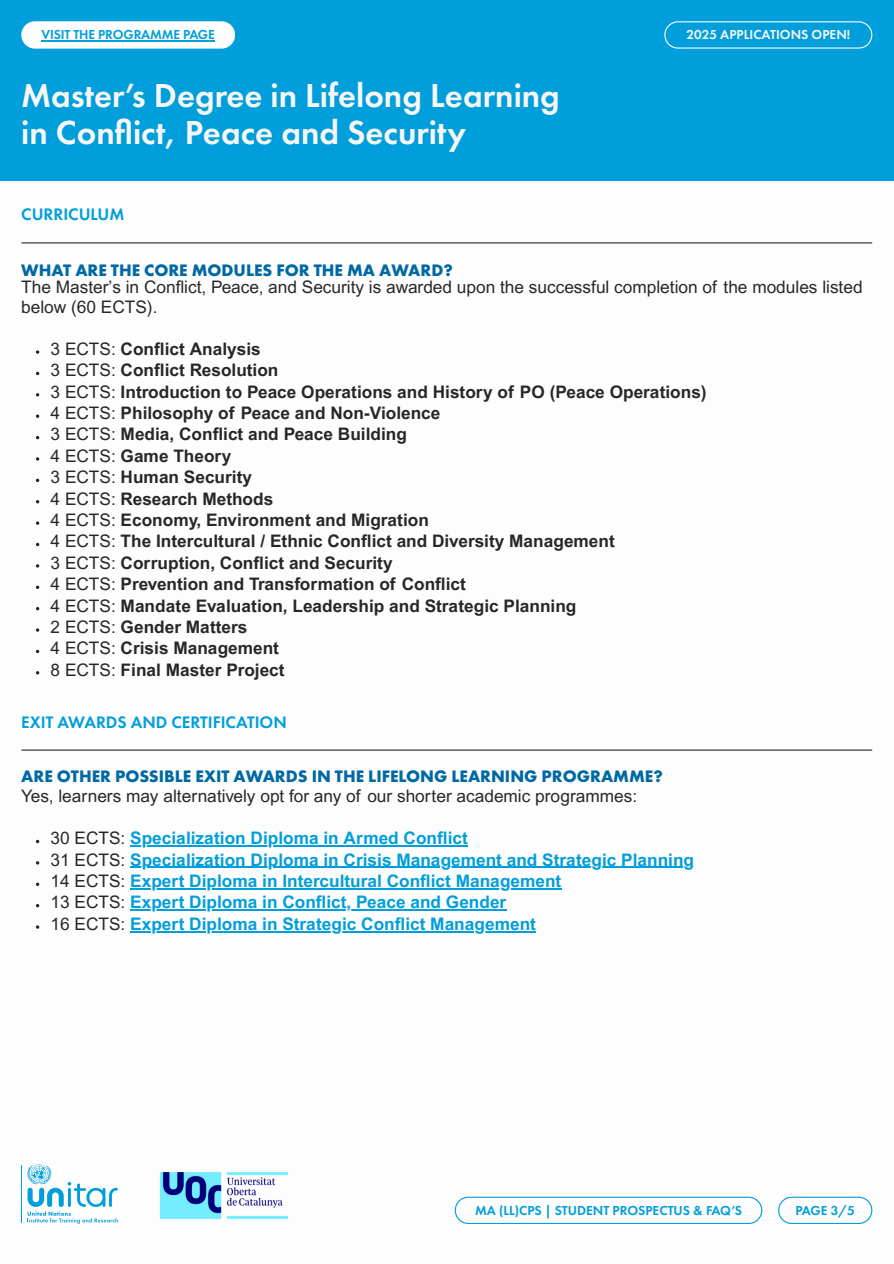
<style>
.page{position:relative;width:894px;height:1264px;background:#fff}
.page>*{position:absolute;margin:0;border:0;box-sizing:border-box;transform-origin:0 0}
.t1{font:600 34.5px/37.2px "Futura PT";color:#f6f6f6}
.t2{font:700 17.25px "Arial MT Pro";color:#272727}
.t3{font:17.25px/16.8px "Arial MT Pro";color:#272727}
.t4{font:700 17.25px "Arial MT Pro";color:#009edb}
.t5{font:600 17.25px "Futura PT";color:#009edb}
.t6{font:600 13.5px "Futura PT";letter-spacing:-.01em;color:#009edb}
.t7{font:600 13.5px "Futura PT";color:#f6f6f6}
.s1{font-family:"Futura PT";font-weight:700;color:#0069a4}
.s2{font-weight:400}
.s3{font-weight:400;color:#272727}
</style>
<div class="page">
<div style="left:0;top:0;width:893px;height:1263px;background:#009edb"></div>
<div style="left:0;top:181px;width:893px;height:1082px;background:#fdfdfd"></div>
<svg style="left:27px;top:1164px;width:91px;height:59px"></svg>
<hr style="left:21px;top:1165px;width:1px;height:57px;background:#009edb">
<img style="left:159px;top:1172px;width:130px;height:46px">
<hr style="left:22px;top:242px;width:849px;height:1px;background:#272727">
<svg style="left:36px;top:350px;width:3px;height:4px"></svg>
<svg style="left:36px;top:414px;width:3px;height:4px"></svg>
<svg style="left:36px;top:478px;width:3px;height:4px"></svg>
<svg style="left:36px;top:521px;width:3px;height:4px"></svg>
<svg style="left:36px;top:585px;width:3px;height:4px"></svg>
<hr style="left:22px;top:749px;width:849px;height:1px;background:#272727">
<hr style="left:130px;top:845px;width:338px;height:1px;background:#009edb">
<hr style="left:130px;top:866px;width:564px;height:2px;background:#009edb">
<svg style="left:36px;top:882px;width:3px;height:4px"></svg>
<hr style="left:130px;top:888px;width:431px;height:1px;background:#009edb">
<hr style="left:130px;top:909px;width:376px;height:1px;background:#009edb">
<hr style="left:130px;top:931px;width:406px;height:1px;background:#009edb">
<svg style="left:778px;top:1196px;width:94px;height:27px"></svg>
<svg style="left:454px;top:1196px;width:307px;height:27px"></svg>
<svg style="left:664px;top:21px;width:208px;height:27px"></svg>
<div style="left:21px;top:21px;width:214px;height:28px;background:#fdfdfd;border-radius:14px"></div>
<hr style="left:42px;top:40px;width:172px;height:2px;background:#009edb">
<p class="t6" style="left:42px;top:26px;width:175px">VISIT THE PROGRAMME PAGE</p>
<p class="t7" style="left:686px;top:26px;width:165px">2025 APPLICATIONS OPEN!</p>
<h1 class="t1" style="left:21px;top:77px;width:540px">Master’s Degree in Lifelong Learning in Conflict, Peace and Security</h1>
<p class="t5" style="left:21px;top:203px;width:105px">CURRICULUM</p>
<p class="t3" style="left:21px;top:264px;width:842px"><span class="s1">WHAT ARE THE CORE MODULES FOR THE MA AWARD?<br></span>The Master’s in Confl ict, Peace, and Security is awarded upon the successful completion of the modules listed</p>
<h1 class="t3" style="left:21px;top:301px;width:138px">below (60 ECTS).</h1>
<h1 class="t2" style="left:51px;top:342px;width:212px"><span class="s2">3 ECTS:</span> Confl ict Analysis</h1>
<p class="t2" style="left:51px;top:364px;width:229px"><span class="s2">3 ECTS:</span> Confl ict Resolution</p>
<p class="t2" style="left:51px;top:385px;width:657px"><span class="s2">3 ECTS:</span> Introduction to Peace Operations and History of PO (Peace Operations)</p>
<p class="t2" style="left:51px;top:406px;width:391px"><span class="s2">4 ECTS:</span> Philosophy of Peace and Non-Violence</p>
<p class="t2" style="left:51px;top:428px;width:358px"><span class="s2">3 ECTS:</span> Media, Confl ict and Peace Building</p>
<p class="t2" style="left:51px;top:449px;width:182px"><span class="s2">4 ECTS:</span> Game Theory</p>
<p class="t2" style="left:51px;top:470px;width:203px"><span class="s2">3 ECTS:</span> Human Security</p>
<p class="t2" style="left:51px;top:492px;width:224px"><span class="s2">4 ECTS:</span> Research Methods</p>
<p class="t2" style="left:51px;top:513px;width:380px"><span class="s2">4 ECTS:</span> Economy, Environment and Migration</p>
<p class="t2" style="left:51px;top:535px;width:565px"><span class="s2">4 ECTS:</span> The Intercultural / Ethnic Confl ict and Diversity Management</p>
<p class="t2" style="left:51px;top:556px;width:343px"><span class="s2">3 ECTS:</span> Corruption, Confl ict and Security</p>
<p class="t2" style="left:51px;top:577px;width:416px"><span class="s2">4 ECTS:</span> Prevention and Transformation of Confl ict</p>
<p class="t2" style="left:51px;top:599px;width:527px"><span class="s2">4 ECTS:</span> Mandate Evaluation, Leadership and Strategic Planning</p>
<h2 class="t2" style="left:51px;top:620px;width:198px"><span class="s2">2 ECTS:</span> Gender Matters</h2>
<h3 class="t2" style="left:51px;top:641px;width:230px"><span class="s2">4 ECTS:</span> Crisis Management</h3>
<p class="t2" style="left:51px;top:663px;width:235px"><span class="s2">8 ECTS:</span> Final Master Project</p>
<p class="t5" style="left:21px;top:710px;width:267px">EXIT AWARDS AND CERTIFICATION</p>
<p class="t3" style="left:21px;top:769px;width:642px;line-height:19.2px"><span class="s1">ARE OTHER POSSIBLE EXIT AWARDS IN THE LIFELONG LEARNING PROGRAMME?<br></span>Yes, learners may alternatively opt for any of our shorter academic programmes:</p>
<p class="t4" style="left:51px;top:831px;width:418px"><span class="s3">30 ECTS:</span> Specialization Diploma in Armed Confl ict</p>
<p class="t4" style="left:51px;top:853px;width:644px"><span class="s3">31 ECTS:</span> Specialization Diploma in Crisis Management and Strategic Planning</p>
<p class="t4" style="left:51px;top:874px;width:512px"><span class="s3">14 ECTS:</span> Expert Diploma in Intercultural Confl ict Management</p>
<p class="t4" style="left:51px;top:896px;width:457px"><span class="s3">13 ECTS:</span> Expert Diploma in Confl ict, Peace and Gender</p>
<p class="t4" style="left:51px;top:917px;width:486px"><span class="s3">16 ECTS:</span> Expert Diploma in Strategic Confl ict Management</p>
<p class="t6" style="left:475px;top:1201px;width:268px">MA (LL)CPS | STUDENT PROSPECTUS &amp; FAQ’S</p>
<p class="t6" style="left:795px;top:1201px;width:61px">PAGE 3/5</p>
</div>
